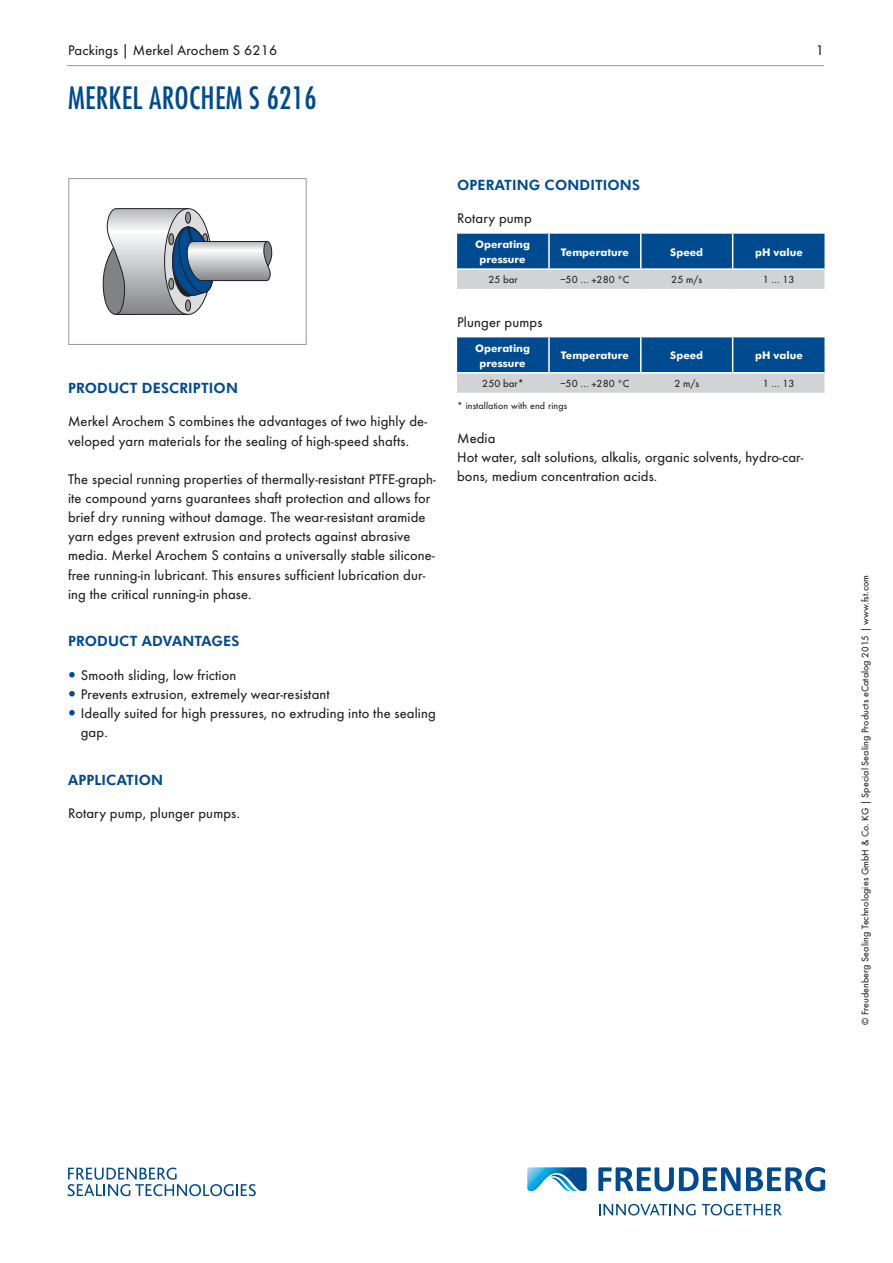
<style>
.page{position:relative;width:893px;height:1263px;background:#fff}
.page>*{position:absolute;margin:0;border:0;box-sizing:border-box;transform-origin:0 0}
.Headline{font:condensed 30px "Futura";letter-spacing:.01em;color:#004a90}
.Fliesstext{font:14.25px/19.2px "Futura Index EFOP Book";letter-spacing:.01em;color:#231f20}
.Subheadline{font:800 14.25px "Futura BT";letter-spacing:.01em;color:#004a90}
.Subline{font:14.25px "Simrit Futura";letter-spacing:.01em;color:#231f20}
.Kopf-Fusszeile_li{font:14.25px "Futura Index EFOP Book";color:#231f20}
.Tabellenkopf_zen{font:700 10.5px/15px "Futura BT";color:#fff;text-align:center}
.Tabellentext_zen{font:10.5px "Futura Index EFOP Book";color:#231f20}
.Fussnote{font:9.75px "Futura Index EFOP Book";letter-spacing:.01em;color:#231f20}
</style>
<div class="page">
<hr style="left:67px;top:65px;width:757px;height:1px;background:#949698">
<svg style="left:67px;top:1167px;width:189px;height:29px"></svg>
<svg style="left:598px;top:1167px;width:227px;height:24px"></svg>
<svg style="left:527px;top:1167px;width:60px;height:24px"></svg>
<svg style="left:599px;top:1204px;width:97px;height:11px"></svg>
<svg style="left:702px;top:1204px;width:80px;height:11px"></svg>
<svg style="left:457px;top:234px;width:367px;height:55px;background:#4b7ba8"></svg>
<hr style="left:548px;top:234px;width:2px;height:34px;background:#fff">
<hr style="left:640px;top:234px;width:2px;height:34px;background:#fff">
<hr style="left:732px;top:234px;width:1px;height:34px;background:#fff">
<hr style="left:457px;top:268px;width:92px;height:2px;background:#fff">
<hr style="left:549px;top:268px;width:92px;height:2px;background:#fff">
<hr style="left:641px;top:268px;width:92px;height:2px;background:#fff">
<hr style="left:733px;top:268px;width:91px;height:2px;background:#fff">
<svg style="left:457px;top:337px;width:367px;height:56px;background:#4c7ca9"></svg>
<hr style="left:548px;top:337px;width:2px;height:35px;background:#fff">
<hr style="left:640px;top:337px;width:2px;height:35px;background:#fff">
<hr style="left:732px;top:337px;width:1px;height:35px;background:#fff">
<hr style="left:457px;top:372px;width:92px;height:2px;background:#fff">
<hr style="left:549px;top:372px;width:92px;height:2px;background:#fff">
<hr style="left:641px;top:372px;width:92px;height:2px;background:#fff">
<hr style="left:733px;top:372px;width:91px;height:2px;background:#fff">
<svg style="left:102px;top:208px;width:171px;height:107px"></svg>
<div style="left:186px;top:212px;width:5px;height:11px;background:#949698;border-radius:50%"></div>
<div style="left:185px;top:212px;width:6px;height:12px;border:1px solid #231f20;border-radius:50%"></div>
<div style="left:169px;top:234px;width:5px;height:11px;background:#949698;border-radius:50%"></div>
<div style="left:168px;top:233px;width:6px;height:12px;border:1px solid #231f20;border-radius:50%"></div>
<div style="left:169px;top:278px;width:5px;height:11px;background:#949698;border-radius:50%"></div>
<div style="left:168px;top:278px;width:6px;height:12px;border:1px solid #231f20;border-radius:50%"></div>
<div style="left:186px;top:300px;width:5px;height:11px;background:#949698;border-radius:50%"></div>
<div style="left:185px;top:299px;width:6px;height:13px;border:1px solid #231f20;border-radius:50%"></div>
<div style="left:68px;top:178px;width:239px;height:167px;border:1px solid #949698"></div>
<p class="Fliesstext" style="left:68px;top:41px;width:211px">Packings | Merkel Arochem S 6216</p>
<p class="Kopf-Fusszeile_li" style="left:816px;top:42px;width:10px">1</p>
<p class="Headline" style="left:68px;top:79px;width:250px">MERKEL AROCHEM S 6216</p>
<p class="Subheadline" style="left:68px;top:379px;width:171px">PRODUCT DESCRIPTION</p>
<p class="Fliesstext" style="left:68px;top:412px;width:360px">Merkel Arochem S combines the advantages of two highly de&shy;veloped yarn materials for the sealing of high-speed shafts.</p>
<p class="Fliesstext" style="left:68px;top:469px;width:369px">The special running properties of thermally-resistant PTFE-graph&shy;ite compound yarns guarantees shaft protection and allows for brief dry running without damage. The wear-resistant aramide yarn edges prevent extrusion and protects against abrasive media. Merkel Arochem S contains a universally stable silicone&shy;free running-in lubricant. This ensures sufficient lubrication dur&shy;ing the critical running-in phase.</p>
<p class="Subheadline" style="left:68px;top:632px;width:173px">PRODUCT ADVANTAGES</p>
<p class="Fliesstext" style="left:81px;top:665px;width:157px">Smooth sliding, low friction</p>
<p class="Fliesstext" style="left:81px;top:684px;width:250px">Prevents extrusion, extremely wear-resistant</p>
<p class="Fliesstext" style="left:81px;top:703px;width:356px">Ideally suited for high pressures, no extruding into the sealing gap.</p>
<p class="Subheadline" style="left:68px;top:771px;width:97px">APPLICATION</p>
<p class="Fliesstext" style="left:68px;top:804px;width:173px">Rotary pump, plunger pumps.</p>
<p class="Subheadline" style="left:457px;top:176px;width:184px">OPERATING CONDITIONS</p>
<p class="Fliesstext" style="left:457px;top:209px;width:76px">Rotary pump</p>
<p class="Tabellenkopf_zen" style="left:475px;top:237px;width:56px">Operating pressure</p>
<p class="Tabellenkopf_zen" style="left:561px;top:244px;width:69px">Temperature</p>
<p class="Tabellenkopf_zen" style="left:670px;top:244px;width:34px">Speed</p>
<p class="Tabellenkopf_zen" style="left:755px;top:244px;width:49px">pH value</p>
<p class="Tabellentext_zen" style="left:488px;top:273px;width:31px">25 bar</p>
<p class="Tabellentext_zen" style="left:560px;top:273px;width:71px">–50 … +280 °C</p>
<p class="Tabellentext_zen" style="left:671px;top:273px;width:32px">25 m/s</p>
<p class="Tabellentext_zen" style="left:763px;top:273px;width:33px">1 … 13</p>
<p class="Fliesstext" style="left:457px;top:313px;width:87px">Plunger pumps</p>
<p class="Tabellenkopf_zen" style="left:475px;top:340px;width:56px">Operating pressure</p>
<p class="Tabellenkopf_zen" style="left:561px;top:348px;width:69px">Temperature</p>
<p class="Tabellenkopf_zen" style="left:670px;top:348px;width:34px">Speed</p>
<p class="Tabellenkopf_zen" style="left:755px;top:348px;width:49px">pH value</p>
<p class="Tabellentext_zen" style="left:482px;top:377px;width:43px">250 bar*</p>
<p class="Tabellentext_zen" style="left:560px;top:377px;width:71px">–50 … +280 °C</p>
<p class="Tabellentext_zen" style="left:674px;top:377px;width:26px">2 m/s</p>
<p class="Tabellentext_zen" style="left:763px;top:377px;width:33px">1 … 13</p>
<p class="Fussnote" style="left:457px;top:400px;width:112px">* installation with end rings</p>
<p class="Subline" style="left:457px;top:429px;width:40px">Media</p>
<p class="Fliesstext" style="left:457px;top:447px;width:348px">Hot water, salt solutions, alkalis, organic solvents, hydro-car&shy;bons, medium concentration acids.</p>
<p class="Fussnote" style="left:859px;top:1025px;width:451px;rotate:-90deg">© Freudenberg Sealing Technologies GmbH &amp; Co. KG | Special Sealing Products eCatalog 2015 | www.fst.com</p>
</div>
